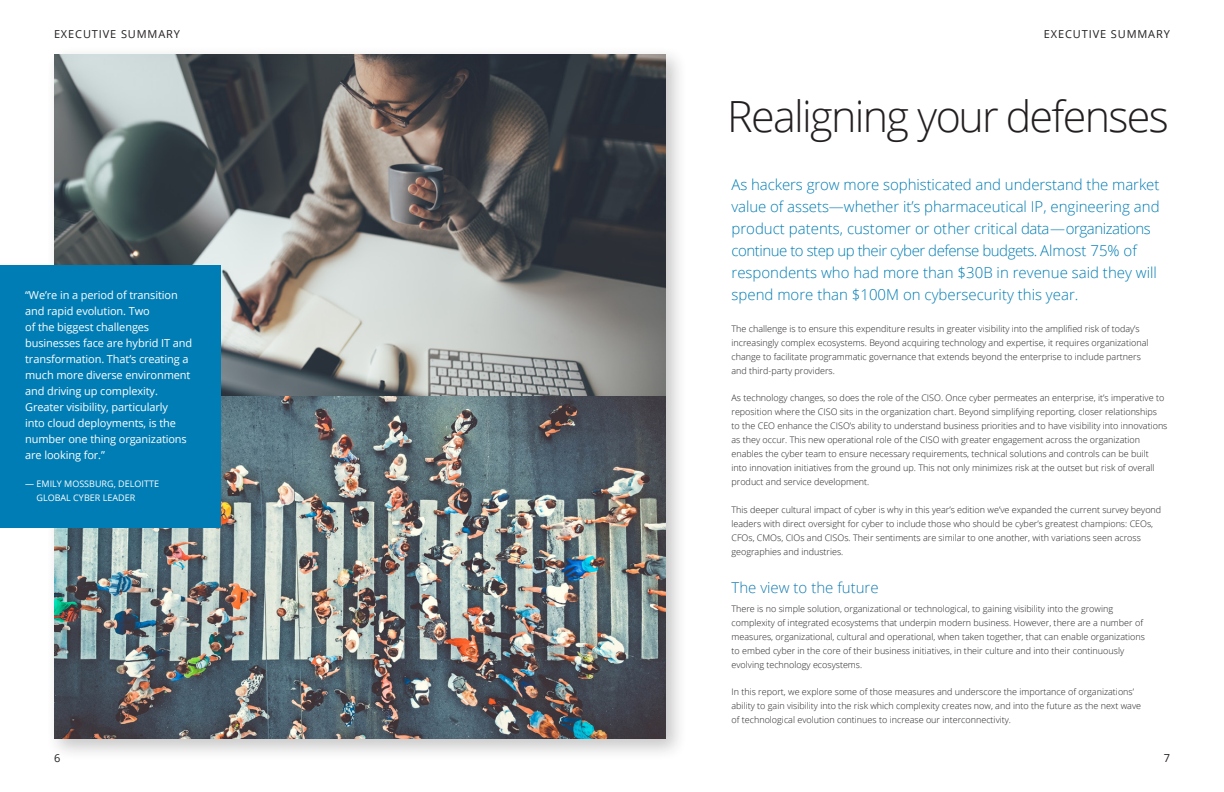
<style>
.page{position:relative;width:1224px;height:792px;background:#fff}
.page>*{position:absolute;margin:0;border:0;box-sizing:border-box;transform-origin:0 0}
.t1{font:300 43px "Open Sans";letter-spacing:-.04em;color:#231f20}
.t2{font:300 15px/22px "Open Sans";color:#007db5}
.t3{font:300 15px "Open Sans";color:#137bb1}
.t4{font:11px/16px "Open Sans";letter-spacing:-.01em;color:#fff}
.t5{font:11px "Open Sans";letter-spacing:.08em;color:#231f20}
.t6{font:300 9px/14px "Open Sans";color:#231f20}
.t7{font:9px/14px "Open Sans";color:#fff}
</style>
<div class="page">
<div style="left:46px;top:46px;width:642px;height:715px;background:#231f20;opacity:.25"></div>
<img style="left:54px;top:396px;width:612px;height:343px">
<svg style="left:54px;top:54px;width:612px;height:342px;background:#727475"></svg>
<div style="left:0;top:265px;width:220px;height:262px;background:#007db5"></div>
<p class="t5" style="left:54px;top:26px;width:128px">EXECUTIVE SUMMARY</p>
<p class="t5" style="left:1044px;top:26px;width:128px">EXECUTIVE SUMMARY</p>
<p class="t4" style="left:25px;top:286px;width:168px">“We’re in a period of transition and rapid evolution. Two<br>of the biggest challenges businesses face are hybrid IT and transformation. That’s creating a much more diverse environment and driving up complexity.<br>Greater visibility, particularly<br>into cloud deployments, is the number one thing organizations are looking for.”</p>
<p class="t7" style="left:37px;top:476px;width:124px;text-indent:-11px">— EMILY MOSSBURG, DELOITTE<br>GLOBAL CYBER LEADER</p>
<h1 class="t1" style="left:727px;top:87px;width:443px">Realigning your defenses</h1>
<p class="t2" style="left:732px;top:173px;width:430px">As hackers grow more sophisticated and understand the market value of assets—whether it’s pharmaceutical IP, engineering and product patents, customer or other critical data—organizations continue to step up their cyber defense budgets. Almost 75% of respondents who had more than $30B in revenue said they will spend more than $100M on cybersecurity this year.</p>
<p class="t6" style="left:732px;top:321px;width:418px">The challenge is to ensure this expenditure results in greater visibility into the amplified risk of today’s increasingly complex ecosystems. Beyond acquiring technology and expertise, it requires organizational change to facilitate programmatic governance that extends beyond the enterprise to include partners and third-party providers.</p>
<p class="t6" style="left:732px;top:391px;width:437px">As technology changes, so does the role of the CISO. Once cyber permeates an enterprise, it’s imperative to reposition where the CISO sits in the organization chart. Beyond simplifying reporting, closer relationships to the CEO enhance the CISO’s ability to understand business priorities and to have visibility into innovations as they occur. This new operational role of the CISO with greater engagement across the organization enables the cyber team to ensure necessary requirements, technical solutions and controls can be built<br>into innovation initiatives from the ground up. This not only minimizes risk at the outset but risk of overall product and service development.</p>
<p class="t6" style="left:732px;top:502px;width:431px">This deeper cultural impact of cyber is why in this year’s edition we’ve expanded the current survey beyond leaders with direct oversight for cyber to include those who should be cyber’s greatest champions: CEOs, CFOs, CMOs, CIOs and CISOs. Their sentiments are similar to one another, with variations seen across geographies and industries.</p>
<h2 class="t3" style="left:732px;top:578px;width:149px">The view to the future</h2>
<p class="t6" style="left:732px;top:601px;width:415px">There is no simple solution, organizational or technological, to gaining visibility into the growing complexity of integrated ecosystems that underpin modern business. However, there are a number of measures, organizational, cultural and operational, when taken together, that can enable organizations to embed cyber in the core of their business initiatives, in their culture and into their continuously evolving technology ecosystems.</p>
<p class="t6" style="left:732px;top:685px;width:411px">In this report, we explore some of those measures and underscore the importance of organizations’ ability to gain visibility into the risk which complexity creates now, and into the future as the next wave of technological evolution continues to increase our interconnectivity.</p>
<p class="t5" style="left:54px;top:750px;width:8px">6</p>
<p class="t5" style="left:1164px;top:750px;width:8px">7</p>
</div>
